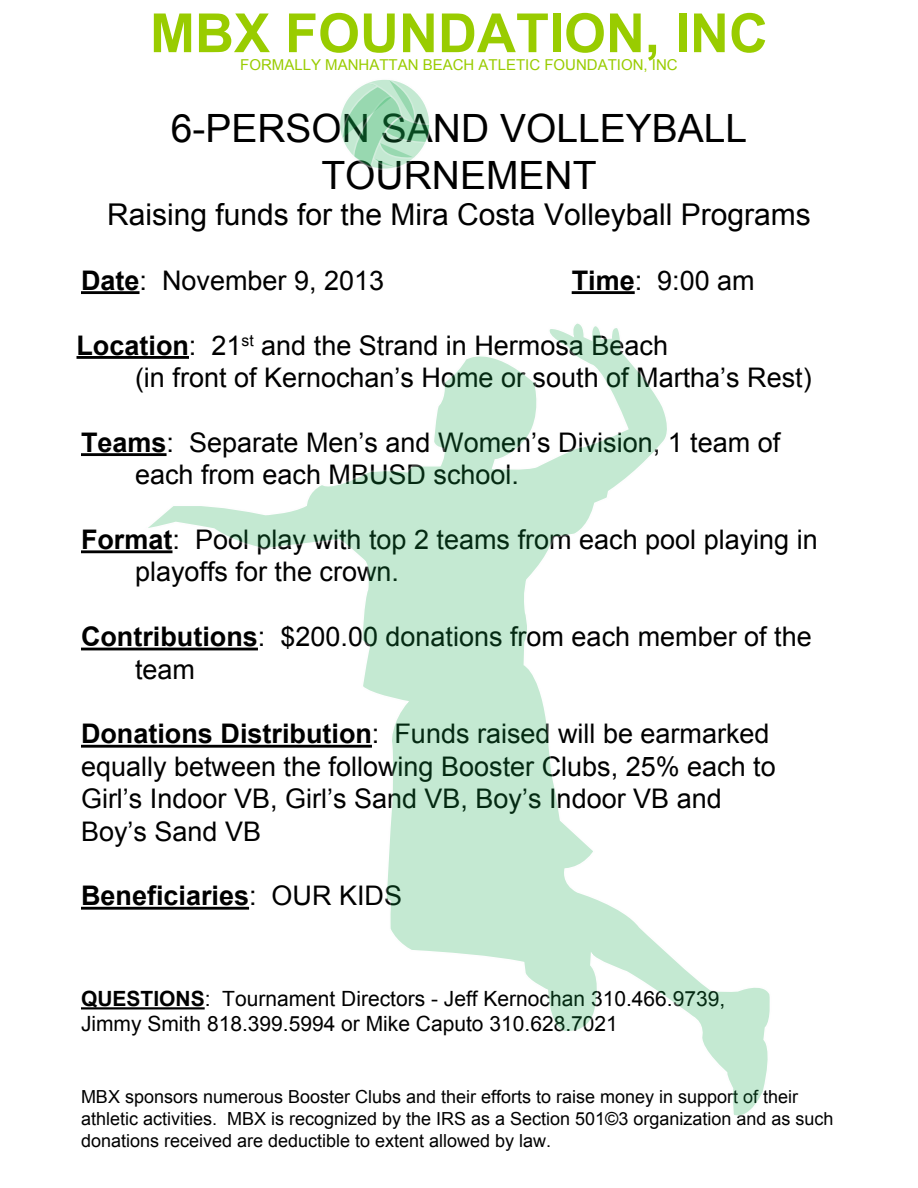
<style>
.page{position:relative;width:918px;height:1188px;background:#fff}
.page>*{position:absolute;margin:0;border:0;box-sizing:border-box;transform-origin:0 0}
.t1{font:700 54px "Arial";color:#9c0}
.t2{font:39px/46.8px "Arial";color:#000;text-align:center}
.t3{font:30px "Arial";color:#000}
.t4{font:27px/32.4px "Arial";color:#000}
.t5{font:700 27px "Arial";color:#000}
.t6{font:21px/25.2px "Arial";color:#000}
.t7{font:18px/21.6px "Arial";color:#000}
.t8{font:15px "Arial";color:#9c0}
.s1{font-weight:700}
.s2{font-weight:400}
</style>
<div class="page">
<hr style="left:81px;top:291px;width:59px;height:3px;background:#000">
<hr style="left:572px;top:291px;width:63px;height:3px;background:#000">
<hr style="left:77px;top:356px;width:112px;height:3px;background:#000">
<hr style="left:81px;top:453px;width:86px;height:3px;background:#000">
<hr style="left:81px;top:550px;width:92px;height:3px;background:#000">
<hr style="left:81px;top:648px;width:177px;height:2px;background:#000">
<hr style="left:81px;top:745px;width:291px;height:3px;background:#000">
<hr style="left:81px;top:907px;width:168px;height:3px;background:#000">
<hr style="left:81px;top:1007px;width:124px;height:2px;background:#000">
<svg style="left:143px;top:323px;width:627px;height:793px"></svg>
<svg style="left:340px;top:79px;width:89px;height:90px"></svg>
<h1 class="t1" style="left:150px;top:3px;width:619px">MBX FOUNDATION, INC</h1>
<p class="t8" style="left:240px;top:57px;width:439px">FORMALLY MANHATTAN BEACH ATLETIC FOUNDATION, INC</p>
<h2 class="t2" style="left:171px;top:105px;width:578px">6--PERSON SAND VOLLEYBALL<br>TOURNEMENT</h2>
<p class="t3" style="left:107px;top:198px;width:705px">Raising funds for the Mira Costa Volleyball Programs</p>
<p class="t4" style="left:81px;top:264px;width:305px"><span class="s1">Date</span>: November 9, 2013</p>
<p class="t4" style="left:572px;top:264px;width:185px"><span class="s1">Time</span>: 9:00 am</p>
<p class="t4" style="left:135px;top:329px;width:678px;text-indent:-59px"><span class="s1">Location</span>: 21<sup>st</sup> and the Strand in Hermosa Beach<br>(in front of Kernochan’s Home or south of Martha’s Rest)</p>
<p class="t4" style="left:135px;top:426px;width:647px;text-indent:-54px"><span class="s1">Teams</span>: Separate Men’s and Women’s Division, 1 team of each from each MBUSD school.</p>
<p class="t4" style="left:135px;top:523px;width:684px;text-indent:-54px"><span class="s1">Format</span>: Pool play with top 2 teams from each pool playing in playoffs for the crown.</p>
<p class="t4" style="left:135px;top:621px;width:678px;text-indent:-54px"><span class="s1">Contributions</span>: $200.00 donations from each member of the team</p>
<p class="t4" style="left:81px;top:718px;width:696px"><span class="s1">Donations Distribution</span>: Funds raised will be earmarked equally between the following Booster Clubs, 25% each to Girl’s Indoor VB, Girl’s Sand VB, Boy’s Indoor VB and Boy’s Sand VB</p>
<p class="t5" style="left:81px;top:881px;width:323px">Beneficiaries<span class="s2">: OUR KIDS</span></p>
<p class="t6" style="left:81px;top:986px;width:646px"><span class="s1">QUESTIONS</span>: Tournament Directors -- Jeff Kernochan 310.466.9739,<br>Jimmy Smith 818.399.5994 or Mike Caputo 310.628.7021</p>
<p class="t7" style="left:81px;top:1086px;width:754px">MBX sponsors numerous Booster Clubs and their efforts to raise money in support of their athletic activities. MBX is recognized by the IRS as a Section 501©3 organization and as such donations received are deductible to extent allowed by law.</p>
</div>
